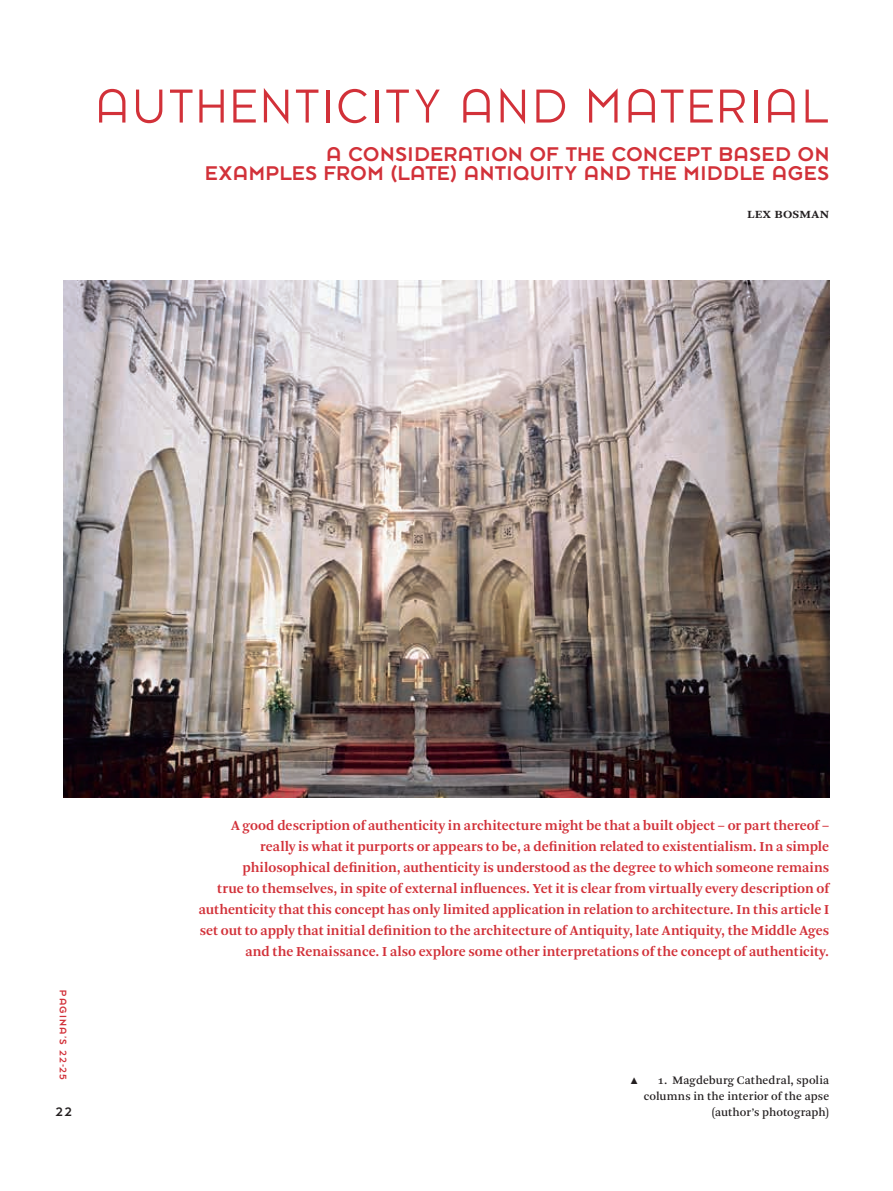
<style>
.page{position:relative;width:893px;height:1191px;background:#fff}
.page>*{position:absolute;margin:0;border:0;box-sizing:border-box;transform-origin:0 0}
.t1{font:52.5px "Dessau Pro Fein";color:#d23139}
.t2{font:21.9px/19px "Dessau Pro";letter-spacing:.03em;color:#d23139;text-align:right}
.t3{font:600 14.4px/21.1px "Arnhem Pro";color:#d23139;text-align:right}
.t4{font:600 14.4px "Arnhem Pro";color:#231f20}
.t5{font:13.5px "Dessau Pro";color:#231f20}
.t6{font:12px/15.8px "Arnhem Pro";letter-spacing:.01em;color:#231f20;text-align:right}
.t7{font:10.5px "Dessau Pro";letter-spacing:.11em;color:#d23139}
.t8{font:9px "Mathematical Pi Six";color:#231f20}
</style>
<div class="page">
<img style="left:64px;top:281px;width:765px;height:516px">
<h1 class="t1" style="left:94px;top:79px;width:737px">AUTHENTICITY AND MATERIAL</h1>
<h2 class="t2" style="left:206px;top:144px;width:625px">A CONSIDERATION OF THE CONCEPT BASED ON<br>EXAMPLES FROM (LATE) ANTIQUITY AND THE MIDDLE AGES</h2>
<p class="t4" style="left:747px;top:204px;width:84px">Lex Bosman</p>
<p class="t7" style="left:69px;top:990px;width:91px;rotate:90deg">PAGINA’S 22-25</p>
<p class="t5" style="left:56px;top:1105px;width:18px">22</p>
<p class="t3" style="left:199px;top:814px;width:632px">A good description of authenticity in architecture might be that a built object – or part thereof – really is what it purports or appears to be, a definition related to existentialism. In a simple philosophical definition, authenticity is understood as the degree to which someone remains<br>true to themselves, in spite of external influences. Yet it is clear from virtually every description of authenticity that this concept has only limited application in relation to architecture. In this article I set out to apply that initial definition to the architecture of Antiquity, late Antiquity, the Middle Ages and the Renaissance. I also explore some other interpretations of the concept of authenticity.</p>
<p class="t6" style="left:644px;top:1072px;width:187px">1. Magdeburg Cathedral, spolia columns in the interior of the apse (author’s photograph)</p>
<p class="t8" style="left:630px;top:1077px;width:9px">m</p>
</div>
